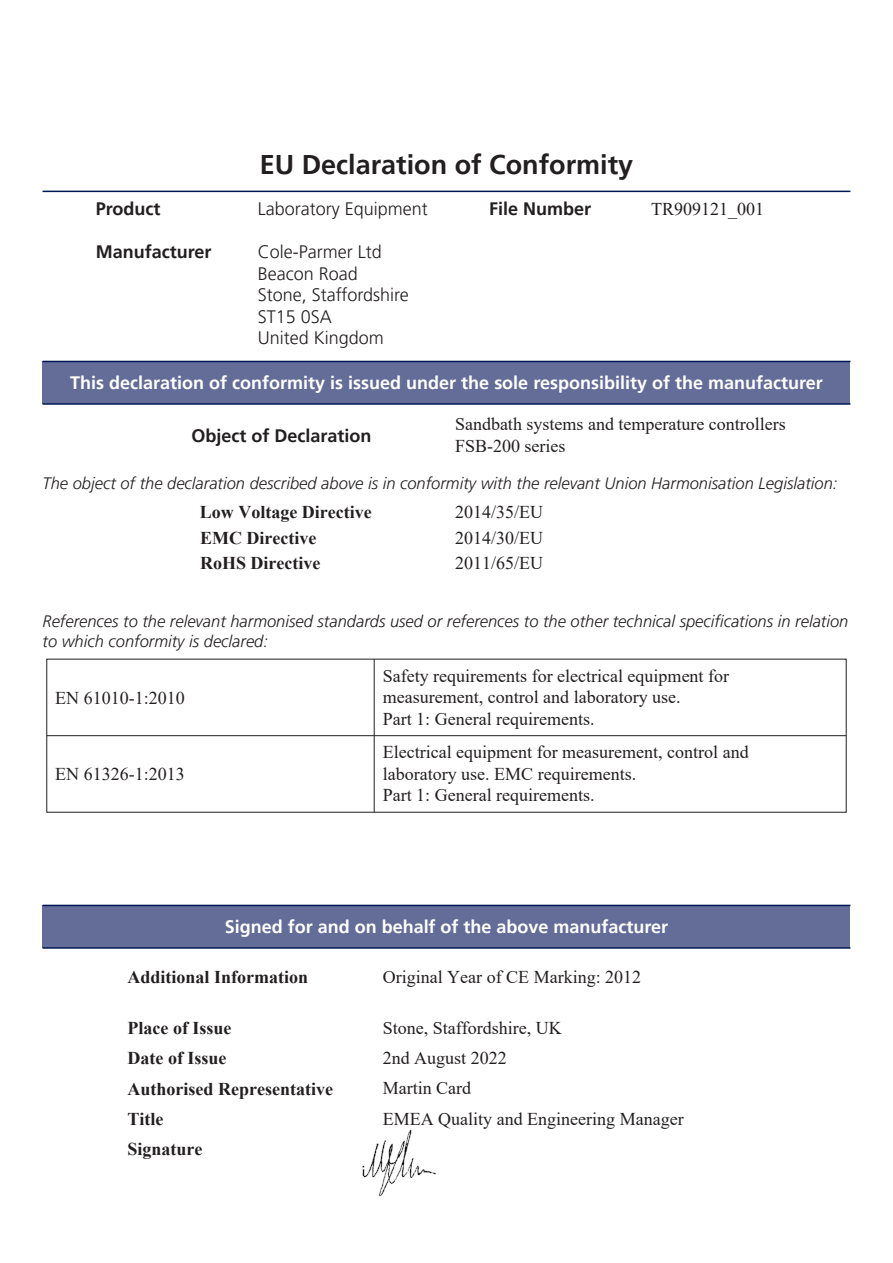
<style>
.page{position:relative;width:893px;height:1263px;background:#fff}
.page>*{position:absolute;margin:0;border:0;box-sizing:border-box;transform-origin:0 0}
.t1{font:700 27px "Frutiger LT Pro";color:#231f20}
.t2{font:18px/21.5px "Times New Roman";color:#231f20}
.t3{font:700 18px/30.2px "Times New Roman";color:#231f20}
.t4{font:700 18px "Frutiger LT Pro";color:#fff}
.t5{font:300 18px "Frutiger LT Pro";color:#231f20}
.t6{font:700 18px "Frutiger LT Pro";color:#231f20}
.t7{font:italic 300 16.5px/19.8px "Frutiger LT Pro";color:#231f20}
</style>
<div class="page">
<div style="left:43px;top:361px;width:807px;height:43px;background:#636d98"></div>
<div style="left:43px;top:905px;width:807px;height:43px;background:#636d98"></div>
<hr style="left:43px;top:191px;width:807px;height:1px;background:#001954">
<hr style="left:43px;top:361px;width:807px;height:1px;background:#001954">
<hr style="left:43px;top:403px;width:807px;height:2px;background:#001954">
<hr style="left:43px;top:905px;width:807px;height:1px;background:#001954">
<hr style="left:43px;top:947px;width:807px;height:2px;background:#001954">
<hr style="left:47px;top:735px;width:799px;height:1px;background:#231f20">
<hr style="left:374px;top:659px;width:1px;height:153px;background:#231f20">
<img style="left:362px;top:1129px;width:74px;height:68px">
<p class="t1" style="left:260px;top:149px;width:375px">EU Declaration of Conformity</p>
<p class="t6" style="left:96px;top:198px;width:66px">Product</p>
<p class="t5" style="left:258px;top:198px;width:172px">Laboratory Equipment</p>
<p class="t6" style="left:96px;top:241px;width:117px">Manufacturer</p>
<p class="t5" style="left:258px;top:241px;width:125px">Cole-Parmer Ltd</p>
<p class="t5" style="left:258px;top:263px;width:102px">Beacon Road</p>
<p class="t5" style="left:258px;top:284px;width:153px">Stone, Staffordshire</p>
<p class="t5" style="left:258px;top:306px;width:76px">ST15 0SA</p>
<p class="t5" style="left:258px;top:328px;width:128px">United Kingdom</p>
<p class="t6" style="left:489px;top:198px;width:104px">File Number</p>
<p class="t2" style="left:651px;top:198px;width:115px">TR909121_001</p>
<p class="t4" style="left:70px;top:372px;width:754px">This declaration of conformity is issued under the sole responsibility of the manufacturer</p>
<p class="t2" style="left:455px;top:413px;width:332px">Sandbath systems and temperature controllers<br>FSB-200 series</p>
<p class="t6" style="left:191px;top:425px;width:182px">Object of Declaration</p>
<p class="t7" style="left:43px;top:474px;width:796px">The object of the declaration described above is in conformity with the relevant Union Harmonisation Legislation:</p>
<p class="t3" style="left:200px;top:496px;width:173px">Low Voltage Directive</p>
<p class="t2" style="left:455px;top:500px;width:90px">2014/35/EU</p>
<p class="t3" style="left:200px;top:522px;width:118px">EMC Directive</p>
<p class="t3" style="left:200px;top:548px;width:122px">RoHS Directive</p>
<p class="t2" style="left:455px;top:525px;width:90px;line-height:25px">2014/30/EU<br>2011/65/EU</p>
<p class="t7" style="left:43px;top:611px;width:807px">References to the relevant harmonised standards used or references to the other technical specifications in relation to which conformity is declared:</p>
<p class="t2" style="left:55px;top:686px;width:131px">EN 61010-1:2010</p>
<p class="t2" style="left:55px;top:763px;width:131px">EN 61326-1:2013</p>
<p class="t2" style="left:383px;top:664px;width:348px">Safety requirements for electrical equipment for measurement, control and laboratory use.<br>Part 1: General requirements.</p>
<p class="t2" style="left:383px;top:741px;width:367px">Electrical equipment for measurement, control and laboratory use. EMC requirements.<br>Part 1: General requirements.</p>
<p class="t4" style="left:225px;top:916px;width:445px">Signed for and on behalf of the above manufacturer</p>
<p class="t3" style="left:128px;top:961px;width:182px">Additional Information</p>
<p class="t3" style="left:128px;top:1013px;width:207px">Place of Issue<br>Date of Issue<br>Authorised Representative<br>Title<br>Signature</p>
<p class="t2" style="left:383px;top:965px;width:260px">Original Year of CE Marking: 2012</p>
<p class="t2" style="left:383px;top:1012px;width:302px;line-height:30.2px">Stone, Staffordshire, UK<br>2nd August 2022<br>Martin Card<br>EMEA Quality and Engineering Manager</p>
</div>
